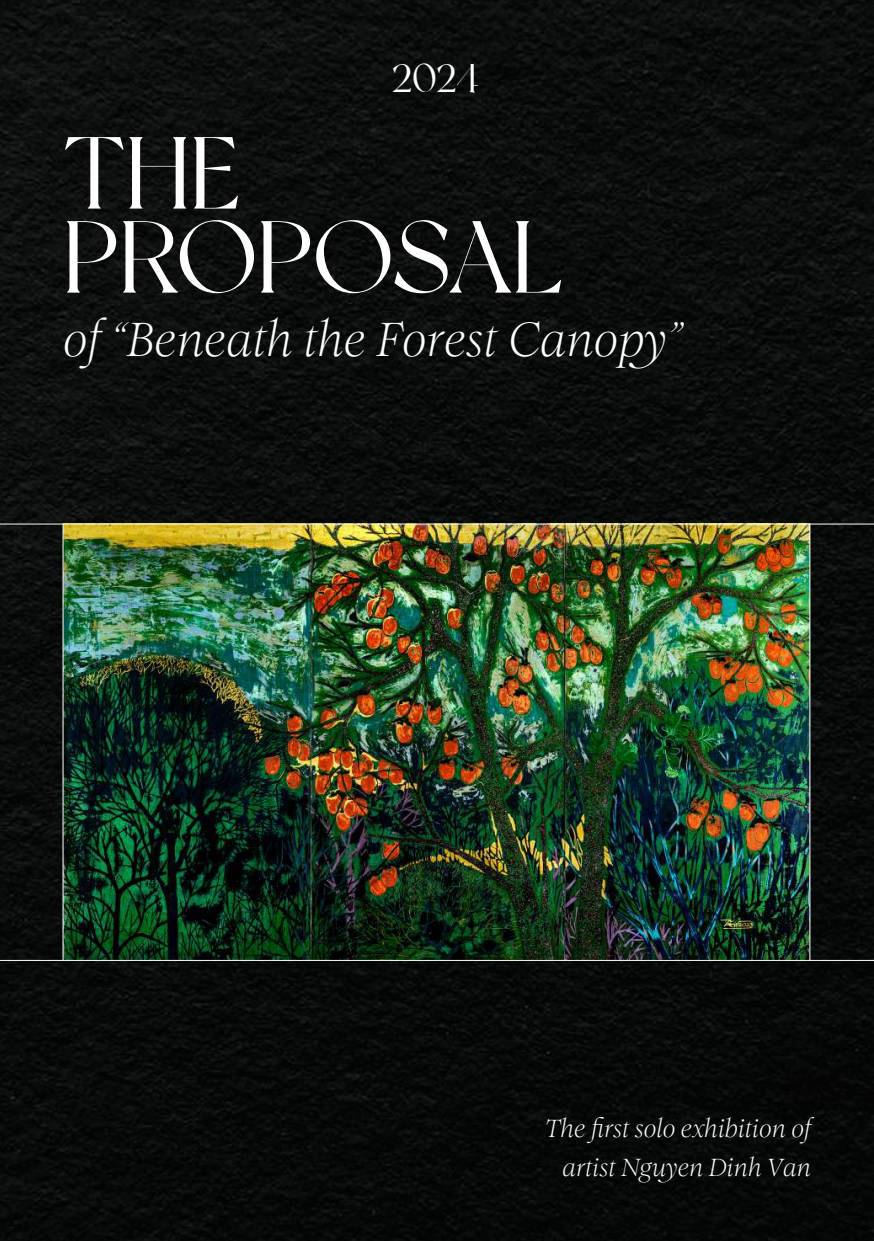
<style>
.page{position:relative;width:874px;height:1241px;background:#fff}
.page>*{position:absolute;margin:0;border:0;box-sizing:border-box;transform-origin:0 0}
.t1{font:102.02px/84px "MRCH New York";color:#fff}
.t2{font:italic 47.25px "BHN Romie";color:#fff}
.t3{font:39.73px "MRCH New York";color:#fff}
.t4{font:italic 24.5px/38.9px "BHN Romie";color:#fff;text-align:right}
</style>
<div class="page">
<img style="left:0;top:0;width:873px;height:1240px">
<img style="left:64px;top:524px;width:745px;height:435px">
<hr style="left:0;top:523px;width:873px;height:1px;background:#fff">
<hr style="left:0;top:959px;width:873px;height:1px;background:#fff">
<hr style="left:63px;top:523px;width:1px;height:436px;background:#fff">
<hr style="left:809px;top:523px;width:1px;height:436px;background:#fff">
<h3 class="t3" style="left:391px;top:63px;width:89px">2024</h3>
<h1 class="t1" style="left:63px;top:142px;width:501px">THE<br>PROPOSAL</h1>
<h2 class="t2" style="left:63px;top:300px;width:620px">of “Beneath the Forest Canopy”</h2>
<p class="t4" style="left:544px;top:1107px;width:267px">The first solo exhibition of artist Nguyen Dinh Van</p>
</div>
